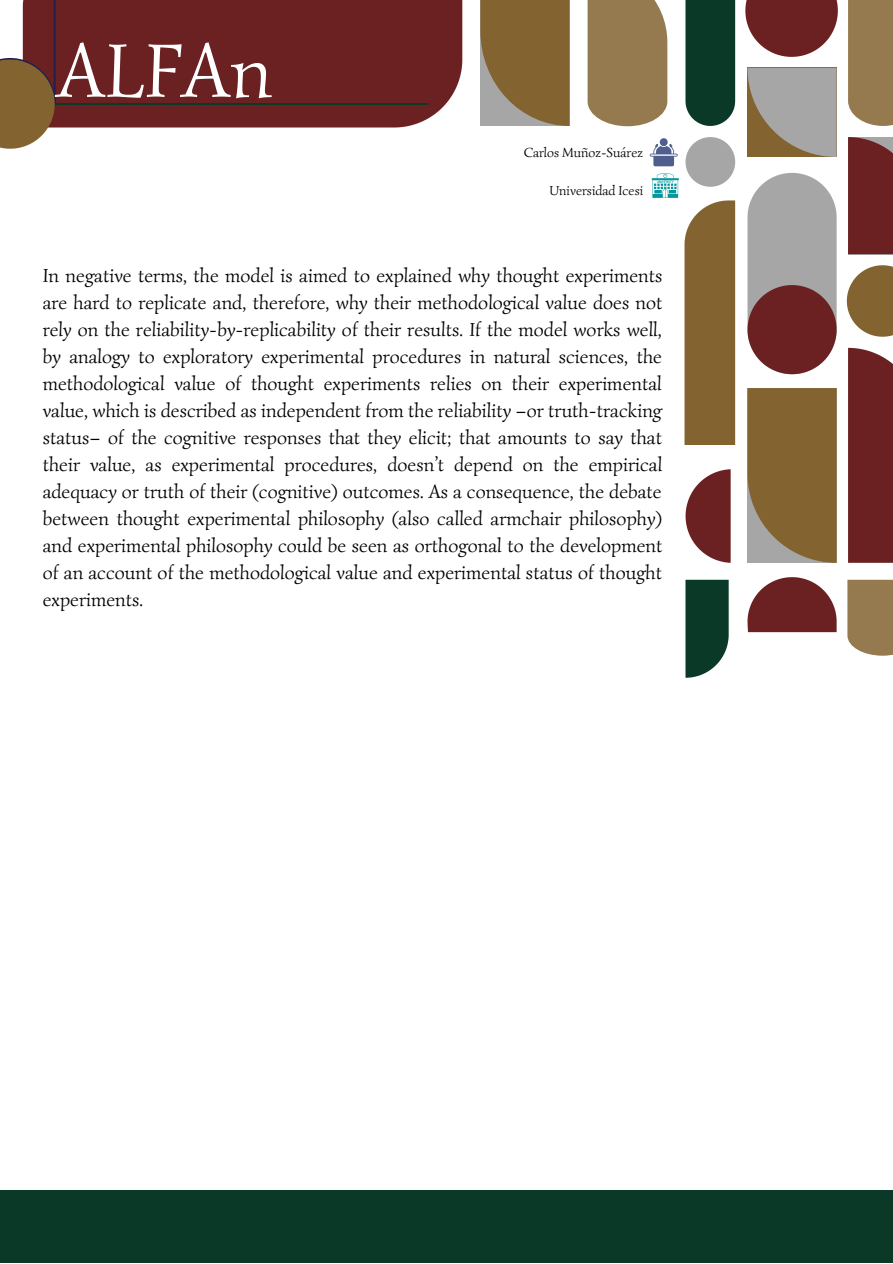
<style>
.page{position:relative;width:893px;height:1264px;background:#fff}
.page>*{position:absolute;margin:0;border:0;box-sizing:border-box;transform-origin:0 0}
.t1{font:77.7px "Simonetta";color:#fff}
.t2{font:19.5px/27px "Simonetta";color:#000;text-align:justify}
.t3{font:13.5px "Simonetta";color:#000}
</style>
<div class="page">
<div style="left:685px;top:0;width:50px;height:126px;background:#0b3927"></div>
<div style="left:848px;top:0;width:44px;height:126px;background:#947a4e"></div>
<svg style="left:847px;top:579px;width:45px;height:76px;background:#9a8158"></svg>
<svg style="left:587px;top:0;width:80px;height:126px;background:#9b8359"></svg>
<svg style="left:745px;top:0;width:92px;height:57px"></svg>
<svg style="left:685px;top:469px;width:45px;height:94px"></svg>
<svg style="left:747px;top:68px;width:89px;height:89px;background:#9e978b"></svg>
<svg style="left:846px;top:265px;width:46px;height:72px"></svg>
<svg style="left:747px;top:388px;width:89px;height:175px;background:#876b3d"></svg>
<svg style="left:480px;top:0;width:89px;height:126px;background:#886f43"></svg>
<svg style="left:747px;top:173px;width:89px;height:201px;background:#9a8080"></svg>
<svg style="left:747px;top:577px;width:89px;height:55px"></svg>
<div style="left:848px;top:137px;width:44px;height:117px;background:#6b2121"></div>
<svg style="left:848px;top:348px;width:44px;height:215px;background:#6e2626"></svg>
<div style="left:68px;top:0;width:394px;height:127px;background:#6b2121"></div>
<svg style="left:685px;top:579px;width:43px;height:98px;background:#234d3c"></svg>
<hr style="left:55px;top:103px;width:373px;height:2px;background:#0b3927">
<svg style="left:0;top:0;width:68px;height:149px"></svg>
<div style="left:0;top:1189px;width:892px;height:73px;background:#0b3927"></div>
<svg style="left:649px;top:137px;width:87px;height:308px"></svg>
<h1 class="t1" style="left:57px;top:22px;width:217px">ALFAn</h1>
<p class="t3" style="left:523px;top:144px;width:121px">Carlos Muñoz-Suárez</p>
<p class="t3" style="left:549px;top:182px;width:95px">Universidad Icesi</p>
<p class="t2" style="left:43px;top:262px;width:621px">In negative terms, the model is aimed to explained why thought experiments are hard to replicate and, therefore, why their methodological value does not rely on the reliability-by-replicability of their results. If the model works well, by analogy to exploratory experimental procedures in natural sciences, the methodological value of thought experiments relies on their experimental value, which is described as independent from the reliability –or truth-tracking status– of the cognitive responses that they elicit; that amounts to say that their value, as experimental procedures, doesn’t depend on the empirical adequacy or truth of their (cognitive) outcomes. As a consequence, the debate between thought experimental philosophy (also called armchair philosophy) and experimental philosophy could be seen as orthogonal to the development of an account of the methodological value and experimental status of thought experiments.</p>
</div>
